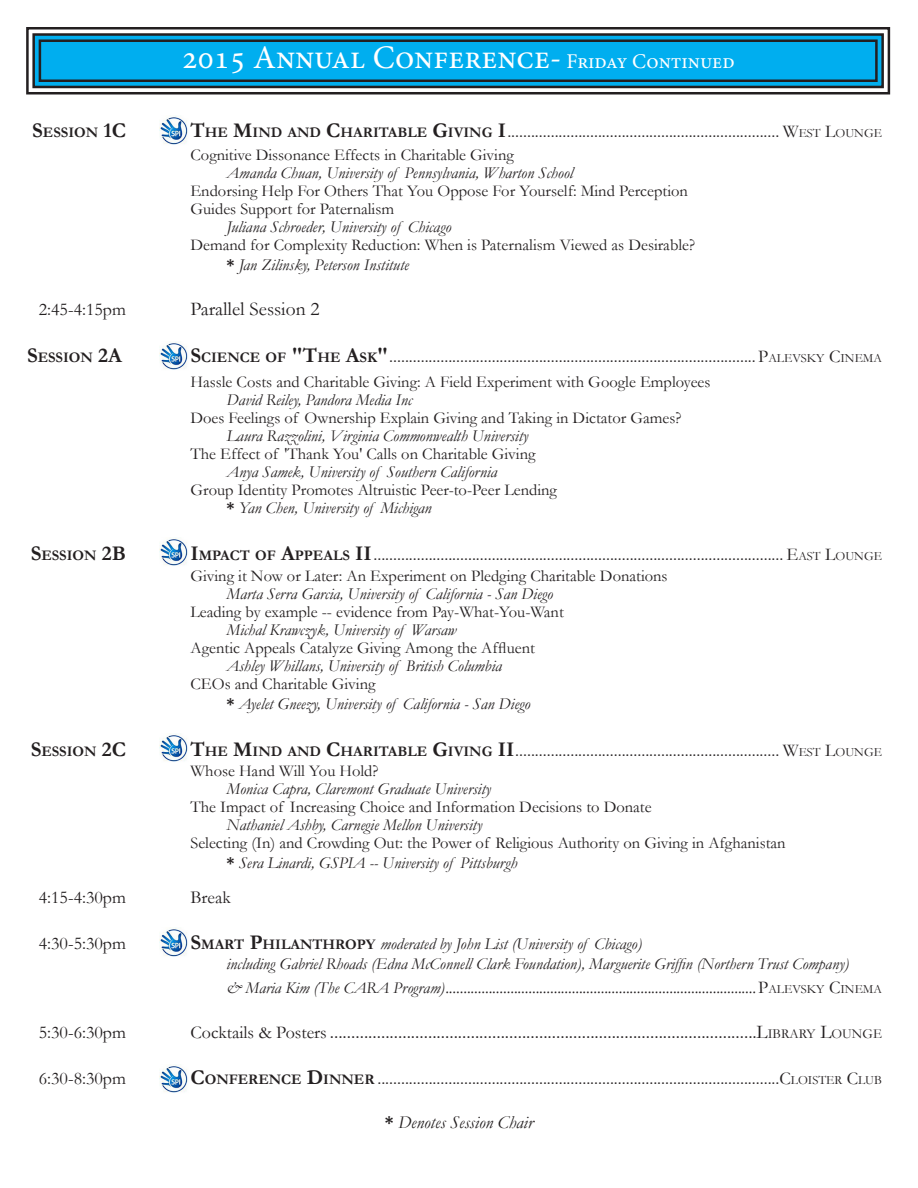
<style>
.page{position:relative;width:918px;height:1188px;background:#fff}
.page>*{position:absolute;margin:0;border:0;box-sizing:border-box;transform-origin:0 0}
.t1{font:33px "Minion Pro";color:#fff}
.t2{font:19.5px "Garamond";color:#231f20}
.t3{font:18px "Garamond";color:#231f20}
.t4{font:18px "Garamond";color:#231f20}
.t5{font:italic 18px "Garamond";color:#231f20}
.t6{font:16.5px/18px "Garamond";color:#231f20}
.t7{font:italic 16.5px/19.8px "Garamond";color:#231f20}
.t8{font:700 14.7px "Garamond";color:#231f20}
.s1{font-size:21px}
.s2{font-weight:700;font-size:21px}
.s3{font-weight:700;font-size:14.7px}
.s4{font-style:inherit}
.s5{font-size:12.6px}
.s6{font-weight:700}
.s7{font-style:italic}
.s8{font-style:normal}
.s9{font-weight:700;font-style:normal}
.s10{font-weight:700;font-style:normal;font-size:21px}
.s11{font-weight:700;font-style:normal;font-size:14.7px}
.s12{font-style:normal;font-size:18px}
.s13{font-style:normal;font-size:12.6px}
.s14{font-size:18px}
.s15{font-size:13.65px}
</style>
<div class="page">
<img style="left:160px;top:928px;width:28px;height:29px">
<img style="left:160px;top:341px;width:28px;height:29px">
<img style="left:160px;top:116px;width:28px;height:29px">
<svg style="left:26px;top:27px;width:865px;height:68px;background:#2cabda"></svg>
<div style="left:32px;top:33px;width:852px;height:55px;border:3px solid #231f20"></div>
<div style="left:39px;top:39px;width:839px;height:43px;border:3px solid #231f20"></div>
<img style="left:160px;top:537px;width:28px;height:29px">
<img style="left:160px;top:734px;width:28px;height:28px">
<img style="left:160px;top:1064px;width:28px;height:29px">
<h1 class="t1" style="left:182px;top:36px;width:554px">2015 Annual Conference- <span class="s1">Friday Continued</span></h1>
<p class="t8" style="left:32px;top:124px;width:95px"><span class="s1">S</span>ESSION <span class="s1">1C</span></p>
<p class="t4" style="left:191px;top:121px;width:693px"><span class="s2">T</span><span class="s3">HE</span> <span class="s2">M</span><span class="s3">IND AND</span> <span class="s2">C</span><span class="s3">HARITABLE</span> <span class="s2">G</span><span class="s3">IVING</span> <span class="s2">I</span>..................................................................... <span class="s4">W</span><span class="s5">EST</span> <span class="s4">L</span><span class="s5">OUNGE</span></p>
<p class="t6" style="left:190px;top:146px;width:325px">Cognitive Dissonance Effects in Charitable Giving</p>
<p class="t7" style="left:226px;top:163px;width:348px">Amanda Chuan, University of Pennsylvania, Wharton School</p>
<p class="t6" style="left:190px;top:182px;width:499px">Endorsing Help For Others That You Oppose For Yourself: Mind Perception<br>Guides Support for Paternalism</p>
<p class="t7" style="left:226px;top:217px;width:226px">Juliana Schroeder, University of Chicago</p>
<p class="t6" style="left:226px;top:235px;width:470px;line-height:19.8px;text-indent:-36px">Demand for Complexity Reduction: When is Paternalism Viewed as Desirable? <span class="s6">*</span> <span class="s7">Jan Zilinsky, Peterson Institute</span></p>
<p class="t4" style="left:39px;top:299px;width:89px">2:45-4:15pm</p>
<p class="t2" style="left:190px;top:298px;width:131px">Parallel Session 2</p>
<p class="t8" style="left:27px;top:349px;width:96px"><span class="s1">S</span>ESSION <span class="s1">2A</span></p>
<p class="t3" style="left:190px;top:346px;width:693px"><span class="s2">S</span><span class="s3">CIENCE OF</span> <span class="s2">"T</span><span class="s3">HE</span> <span class="s2">A</span><span class="s3">SK</span><span class="s2">"</span>.............................................................................................P<span class="s5">ALEVSKY</span> C<span class="s5">INEMA</span></p>
<p class="t6" style="left:190px;top:373px;width:522px">Hassle Costs and Charitable Giving: A Field Experiment with Google Employees</p>
<p class="t7" style="left:226px;top:390px;width:187px">David Reiley, Pandora Media Inc</p>
<p class="t6" style="left:190px;top:409px;width:492px">Does Feelings of Ownership Explain Giving and Taking in Dictator Games?</p>
<p class="t7" style="left:226px;top:426px;width:303px">Laura Razzolini, Virginia Commonwealth University</p>
<p class="t6" style="left:190px;top:445px;width:347px">The Effect of 'Thank You' Calls on Charitable Giving</p>
<p class="t7" style="left:226px;top:462px;width:272px">Anya Samek, University of Southern California</p>
<p class="t6" style="left:226px;top:481px;width:332px;text-indent:-36px">Group Identity Promotes Altruistic Peer-to-Peer Lending <span class="s6">*</span> <span class="s7">Yan Chen, University of Michigan</span></p>
<p class="t8" style="left:31px;top:547px;width:97px"><span class="s1">S</span>ESSION <span class="s1">2B</span></p>
<p class="t3" style="left:190px;top:544px;width:693px"><span class="s2">I</span><span class="s3">MPACT OF</span> <span class="s2">A</span><span class="s3">PPEALS</span> <span class="s2">II</span>........................................................................................................ E<span class="s5">AST</span> L<span class="s5">OUNGE</span></p>
<p class="t6" style="left:190px;top:567px;width:479px">Giving it Now or Later: An Experiment on Pledging Charitable Donations</p>
<p class="t7" style="left:227px;top:584px;width:328px">Marta Serra Garcia, University of California - San Diego</p>
<p class="t6" style="left:190px;top:603px;width:375px">Leading by example -- evidence from Pay-What-You-Want</p>
<p class="t7" style="left:227px;top:620px;width:231px">Michal Krawczyk, University of Warsaw</p>
<p class="t6" style="left:190px;top:639px;width:346px">Agentic Appeals Catalyze Giving Among the Affluent</p>
<p class="t7" style="left:227px;top:656px;width:277px">Ashley Whillans, University of British Columbia</p>
<p class="t7" style="left:226px;top:674px;width:305px;text-indent:-36px"><span class="s8">CEOs and Charitable Giving<br></span><span class="s9">*</span> Ayelet Gneezy, University of California - San Diego</p>
<p class="t8" style="left:31px;top:743px;width:97px"><span class="s1">S</span>ESSION <span class="s1">2C</span></p>
<p class="t3" style="left:190px;top:740px;width:693px"><span class="s2">T</span><span class="s3">HE</span> <span class="s2">M</span><span class="s3">IND AND</span> <span class="s2">C</span><span class="s3">HARITABLE</span> <span class="s2">G</span><span class="s3">IVING</span> <span class="s2">II</span>................................................................... W<span class="s5">EST</span> L<span class="s5">OUNGE</span></p>
<p class="t6" style="left:190px;top:762px;width:190px">Whose Hand Will You Hold?</p>
<p class="t7" style="left:227px;top:779px;width:266px">Monica Capra, Claremont Graduate University</p>
<p class="t6" style="left:190px;top:798px;width:463px">The Impact of Increasing Choice and Information Decisions to Donate</p>
<p class="t7" style="left:227px;top:815px;width:257px">Nathaniel Ashby, Carnegie Mellon University</p>
<p class="t6" style="left:226px;top:833px;width:561px;line-height:19.8px;text-indent:-36px">Selecting (In) and Crowding Out: the Power of Religious Authority on Giving in Afghanistan <span class="s6">*</span> <span class="s7">Sera Linardi, GSPIA -- University of Pittsburgh</span></p>
<p class="t4" style="left:39px;top:887px;width:89px">4:15-4:30pm</p>
<p class="t4" style="left:190px;top:887px;width:42px">Break</p>
<p class="t4" style="left:39px;top:934px;width:89px">4:30-5:30pm</p>
<p class="t7" style="left:226px;top:935px;width:624px;text-indent:-36px"><span class="s10">S</span><span class="s11">MART</span> <span class="s10">P</span><span class="s11">HILANTHROPY</span> moderated by John List (University of Cbicago)<br>including Gabriel Rhoads (Edna McConnell Clark Foundation), Marguerite Griffin (Northern Trust Company)</p>
<p class="t7" style="left:227px;top:978px;width:657px">&amp; Maria Kim (The CARA Program)......................................................................................<span class="s12">P</span><span class="s13">ALEVSKY</span> <span class="s12">C</span><span class="s13">INEMA</span></p>
<p class="t4" style="left:39px;top:1022px;width:89px">5:30-6:30pm</p>
<p class="t2" style="left:190px;top:1021px;width:693px"><span class="s14">Cocktails &amp; Posters</span> ....................................................................................................<span class="s4">L</span><span class="s15">IBRARY</span> <span class="s4">L</span><span class="s15">OUNGE</span></p>
<p class="t4" style="left:39px;top:1069px;width:89px">6:30-8:30pm</p>
<p class="t4" style="left:190px;top:1069px;width:693px"><span class="s2">C</span><span class="s3">ONFERENCE</span> <span class="s2">D</span><span class="s3">INNER</span> ......................................................................................................<span class="s4">C</span><span class="s5">LOISTER</span> <span class="s4">C</span><span class="s5">LUB</span></p>
<p class="t5" style="left:385px;top:1112px;width:150px"><span class="s9">*</span> Denotes Session Chair</p>
</div>
